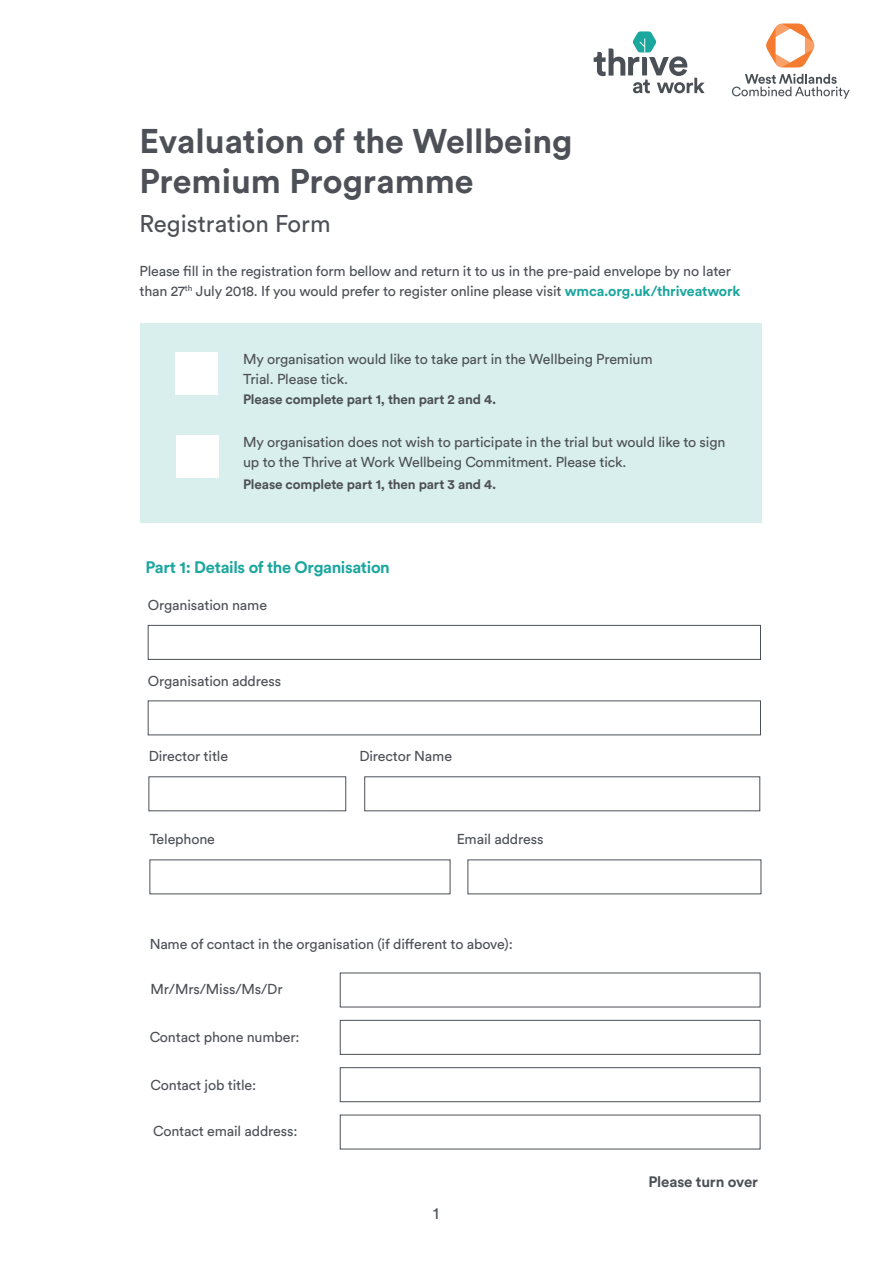
<style>
.page{position:relative;width:893px;height:1263px;background:#fff}
.page>*{position:absolute;margin:0;border:0;box-sizing:border-box;transform-origin:0 0}
.t1{font:700 33.9px/40.8px "Circular Std";color:#4d5056}
.t2{font:24px "Circular Std";color:#4d5056}
.t3{font:700 16.5px "Circular Std";letter-spacing:-.02em;color:#1ba69e}
.t4{font:16.5px "Circular Std";color:#53565a}
.t5{font:700 15px "Circular Std";letter-spacing:-.01em;color:#4d5056}
.t6{font:14.25px/19.5px "Circular Std";letter-spacing:-.01em;color:#4d5056}
.t7{font:700 13.5px "Circular Std";letter-spacing:-.01em;color:#4d5056}
.s1{font-weight:700;color:#1ba69e}
</style>
<div class="page">
<svg style="left:732px;top:74px;width:118px;height:25px"></svg>
<svg style="left:766px;top:24px;width:49px;height:43px"></svg>
<svg style="left:594px;top:31px;width:111px;height:62px"></svg>
<div style="left:140px;top:323px;width:622px;height:199px;background:#d9efee"></div>
<div style="left:176px;top:352px;width:42px;height:42px;background:#fff"></div>
<div style="left:176px;top:436px;width:43px;height:42px;background:#fff"></div>
<div style="left:148px;top:625px;width:613px;height:35px;border:1px solid #4b5056"></div>
<div style="left:340px;top:1020px;width:420px;height:34px;border:1px solid #4b5056"></div>
<div style="left:340px;top:1067px;width:420px;height:35px;border:1px solid #4b5056"></div>
<h1 class="t1" style="left:139px;top:120px;width:434px">Evaluation of the Wellbeing<br>Premium Programme</h1>
<h2 class="t2" style="left:139px;top:209px;width:193px">Registration Form</h2>
<p class="t6" style="left:139px;top:261px;width:603px">Please fill in the registration form bellow and return it to us in the pre-paid envelope by no later than 27<sup>th</sup> July 2018. If you would prefer to register online please visit <span class="s1">wmca.org.uk/thriveatwork</span></p>
<p class="t6" style="left:243px;top:349px;width:411px">My organisation would like to take part in the Wellbeing Premium<br>Trial. Please tick.</p>
<p class="t7" style="left:243px;top:391px;width:255px">Please complete part 1, then part 2 and 4.</p>
<p class="t6" style="left:243px;top:432px;width:484px">My organisation does not wish to participate in the trial but would like to sign up to the Thrive at Work Wellbeing Commitment. Please tick.</p>
<p class="t7" style="left:243px;top:476px;width:255px">Please complete part 1, then part 3 and 4.</p>
<p class="t3" style="left:145px;top:557px;width:246px">Part 1: Details of the Organisation</p>
<p class="t6" style="left:148px;top:595px;width:121px">Organisation name</p>
<p class="t6" style="left:148px;top:671px;width:135px">Organisation address</p>
<p class="t6" style="left:149px;top:746px;width:81px">Director title</p>
<p class="t6" style="left:359px;top:746px;width:94px">Director Name</p>
<p class="t6" style="left:150px;top:829px;width:67px">Telephone</p>
<p class="t6" style="left:457px;top:829px;width:88px">Email address</p>
<p class="t6" style="left:150px;top:934px;width:365px">Name of contact in the organisation (if different to above):</p>
<p class="t6" style="left:151px;top:979px;width:134px">Mr/Mrs/Miss/Ms/Dr</p>
<p class="t6" style="left:150px;top:1027px;width:151px">Contact phone number:</p>
<p class="t6" style="left:151px;top:1074px;width:107px">Contact job title:</p>
<p class="t6" style="left:153px;top:1121px;width:146px">Contact email address:</p>
<p class="t4" style="left:433px;top:1203px;width:7px">1</p>
<p class="t5" style="left:648px;top:1172px;width:111px">Please turn over</p>
</div>
